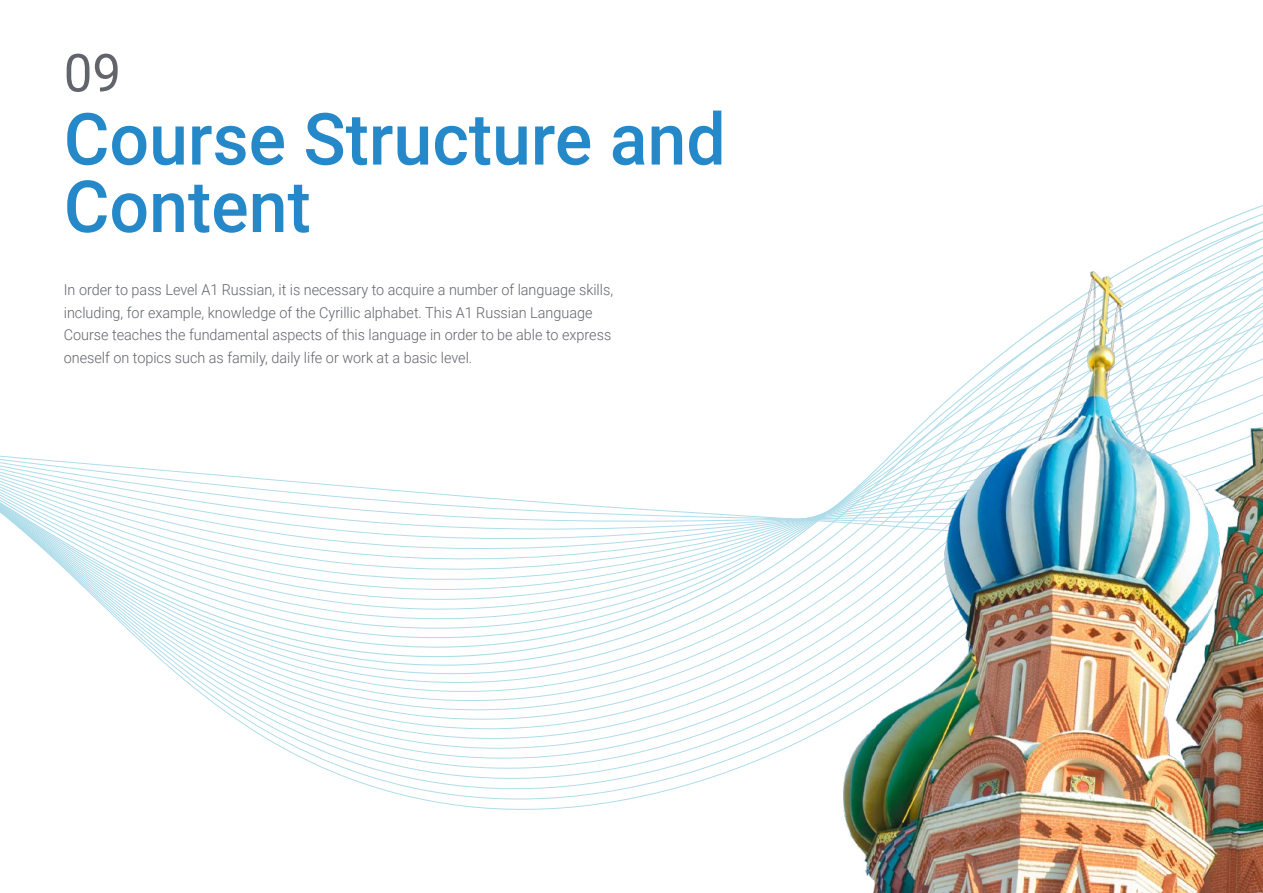
<style>
.page{position:relative;width:1263px;height:893px;background:#fff}
.page>*{position:absolute;margin:0;border:0;box-sizing:border-box;transform-origin:0 0}
.t1{font:500 72px/67.5px "Roboto";color:#2488c9}
.t2{font:52.5px "Roboto";color:#61646a}
.t3{font:300 15px/22.5px "Roboto";color:#61646a;scale:.96 1}
</style>
<div class="page">
<svg style="left:0;top:455px;width:785px;height:355px"></svg>
<img style="left:785px;top:205px;width:478px;height:688px">
<h2 class="t2" style="left:64px;top:36px;width:59px">09</h2>
<h1 class="t1" style="left:64px;top:103px;width:663px">Course Structure and<br>Content</h1>
<p class="t3" style="left:64px;top:278px;width:574px">In order to pass Level A1 Russian, it is necessary to acquire a number of language skills, including, for example, knowledge of the Cyrillic alphabet. This A1 Russian Language Course teaches the fundamental aspects of this language in order to be able to express oneself on topics such as family, daily life or work at a basic level.</p>
</div>
